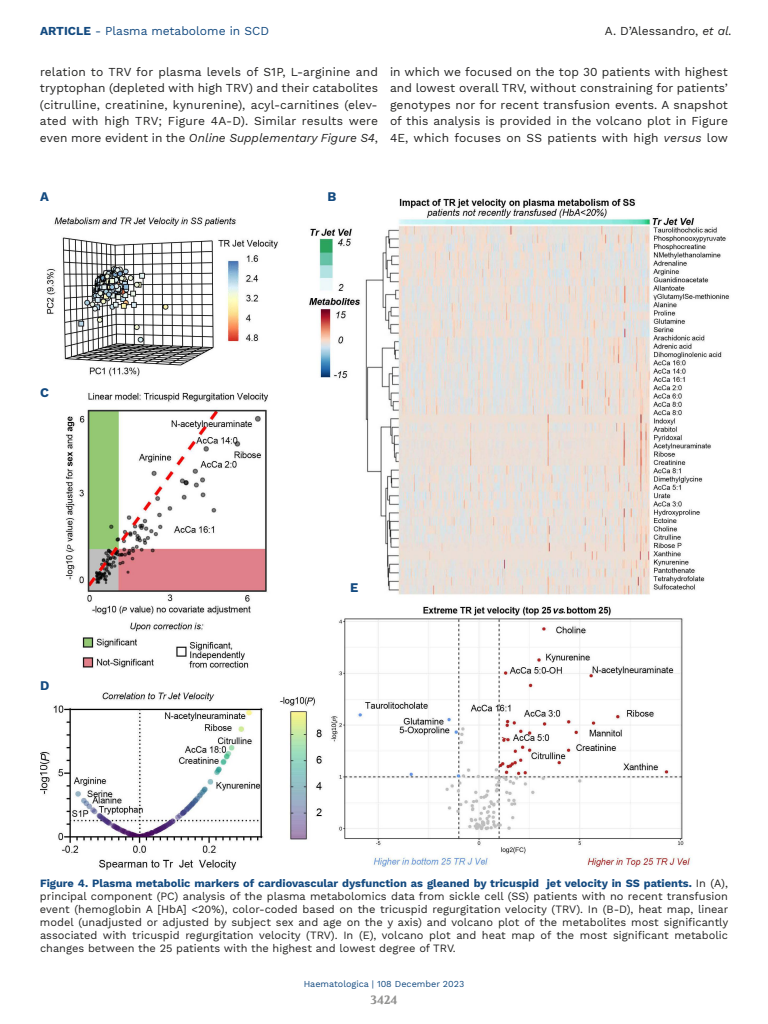
<style>
.page{position:relative;width:768px;height:1024px;background:#fff}
.page>*{position:absolute;margin:0;border:0;box-sizing:border-box;transform-origin:0 0}
.t1{font:700 13px "Work Sans";color:#134a80}
.t2{font:12px/16.5px "Work Sans";letter-spacing:.015em;color:#222221;text-align:justify}
.t3{font:12px "Work Sans";color:#134a80}
.t4{font:700 12px "Volkhov";color:#919190}
.t5{font:11px/13px "Work Sans";color:#222221;text-align:justify}
.t6{font:9px "Work Sans";color:#134a80}
.s1{font-weight:700}
.s2{font-style:italic}
.s3{font-weight:700;color:#134a80}
</style>
<div class="page">
<img style="left:40px;top:198px;width:689px;height:672px">
<p class="t3" style="left:40px;top:24px;width:231px"><span class="s1">ARTICLE</span> - Plasma metabolome in SCD</p>
<p class="t2" style="left:605px;top:23px;width:129px">A. D’Alessandro, <span class="s2">et al.</span></p>
<p class="t2" style="left:40px;top:63px;width:340px">relation to TRV for plasma levels of S1P, L-arginine and tryptophan (depleted with high TRV) and their catabolites (citrulline, creatinine, kynurenine), acyl-carnitines (elev&shy;ated with high TRV; Figure 4A-D). Similar results were even more evident in the <span class="s2">Online Supplementary Figure S4</span>,</p>
<p class="t2" style="left:390px;top:63px;width:340px">in which we focused on the top 30 patients with highest and lowest overall TRV, without constraining for patients’ genotypes nor for recent transfusion events. A snapshot of this analysis is provided in the volcano plot in Figure 4E, which focuses on SS patients with high <span class="s2">versus</span> low</p>
<p class="t1" style="left:40px;top:189px;width:10px">A</p>
<p class="t1" style="left:328px;top:189px;width:10px">B</p>
<p class="t1" style="left:40px;top:385px;width:10px">C</p>
<p class="t1" style="left:40px;top:678px;width:11px">D</p>
<p class="t1" style="left:350px;top:579px;width:10px">E</p>
<p class="t5" style="left:40px;top:877px;width:690px"><span class="s3">Figure 4. Plasma metabolic markers of cardiovascular dysfunction as gleaned by tricuspid jet velocity in SS patients.</span> In (A), principal component (PC) analysis of the plasma metabolomics data from sickle cell (SS) patients with no recent transfusion event (hemoglobin A [HbA] &lt;20%), color-coded based on the tricuspid regurgitation velocity (TRV). In (B-D), heat map, linear model (unadjusted or adjusted by subject sex and age on the y axis) and volcano plot of the metabolites most significantly associated with tricuspid regurgitation velocity (TRV). In (E), volcano plot and heat map of the most significant metabolic changes between the 25 patients with the highest and lowest degree of TRV.</p>
<p class="t6" style="left:304px;top:978px;width:162px">Haematologica | 108 December 2023</p>
<p class="t4" style="left:370px;top:992px;width:29px">3424</p>
</div>
